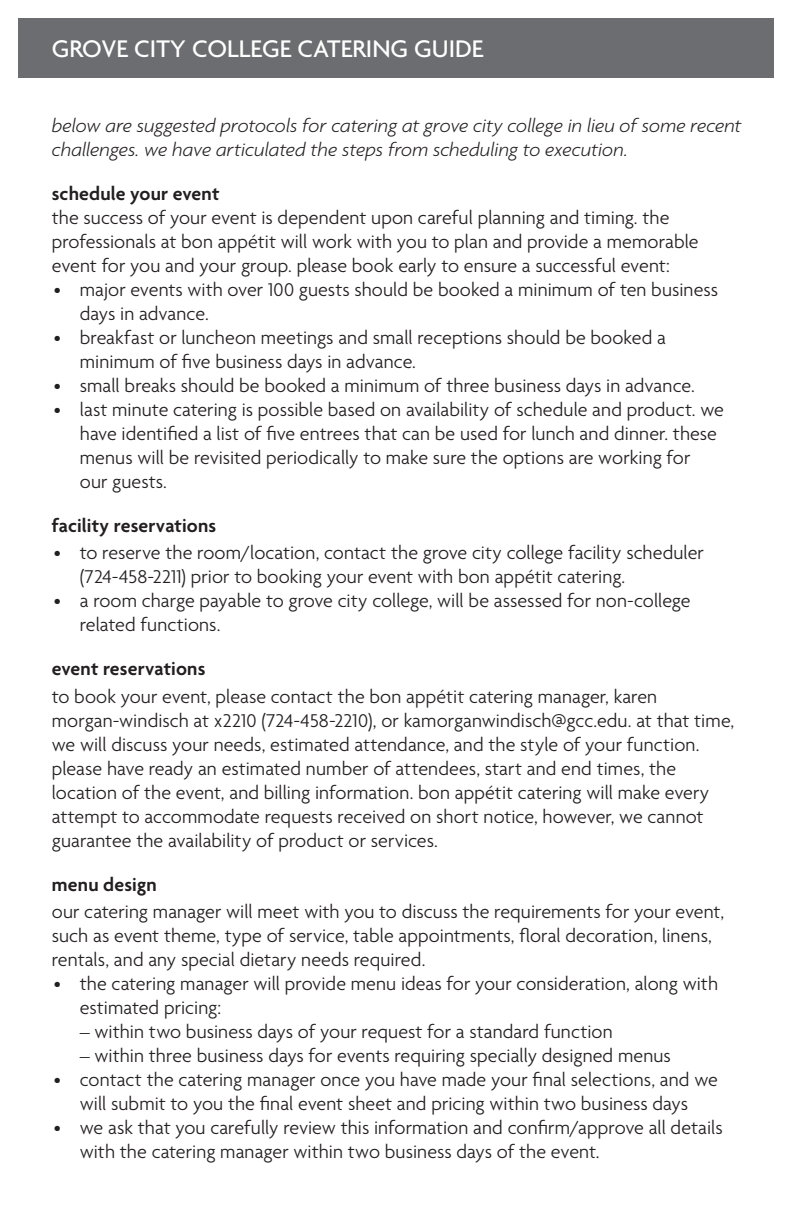
<style>
.page{position:relative;width:792px;height:1224px;background:#fff}
.page>*{position:absolute;margin:0;border:0;box-sizing:border-box;transform-origin:0 0}
.t1{font:500 26px "Agenda";color:#fff}
.BULLETS{font:300 20px/24px "Agenda";letter-spacing:.005em;color:#231f20}
.t2{font:italic 300 20px/24px "Agenda";color:#231f20}
.HEAD_1{font:600 20px "Agenda";letter-spacing:.005em;color:#231f20}
</style>
<div class="page">
<div style="left:18px;top:18px;width:756px;height:60px;background:#6c6d70"></div>
<p class="t1" style="left:52px;top:34px;width:433px">GROVE CITY COLLEGE CATERING GUIDE</p>
<p class="t2" style="left:52px;top:114px;width:691px">below are suggested protocols for catering at grove city college in lieu of some recent challenges. we have articulated the steps from scheduling to execution.</p>
<p class="HEAD_1" style="left:52px;top:183px;width:169px">schedule your event</p>
<p class="BULLETS" style="left:52px;top:207px;width:648px">the success of your event is dependent upon careful planning and timing. the professionals at bon appétit will work with you to plan and provide a memorable event for you and your group. please book early to ensure a successful event:</p>
<p class="BULLETS" style="left:80px;top:279px;width:640px;text-indent:-26px">• major events with over 100 guests should be booked a minimum of ten business days in advance.</p>
<p class="BULLETS" style="left:80px;top:327px;width:588px;text-indent:-26px">• breakfast or luncheon meetings and small receptions should be booked a minimum of five business days in advance.</p>
<p class="BULLETS" style="left:54px;top:375px;width:642px">• small breaks should be booked a minimum of three business days in advance.</p>
<p class="BULLETS" style="left:80px;top:399px;width:646px;text-indent:-26px">• last minute catering is possible based on availability of schedule and product. we have identified a list of five entrees that can be used for lunch and dinner. these menus will be revisited periodically to make sure the options are working for</p>
<p class="BULLETS" style="left:80px;top:471px;width:89px">our guests.</p>
<p class="HEAD_1" style="left:52px;top:515px;width:166px">facility reservations</p>
<p class="BULLETS" style="left:80px;top:542px;width:626px;text-indent:-26px">• to reserve the room/location, contact the grove city college facility scheduler (724-458-2211) prior to booking your event with bon appétit catering.</p>
<p class="BULLETS" style="left:80px;top:590px;width:612px;text-indent:-26px">• a room charge payable to grove city college, will be assessed for non-college related functions.</p>
<p class="HEAD_1" style="left:52px;top:658px;width:155px">event reservations</p>
<p class="BULLETS" style="left:52px;top:685px;width:607px">to book your event, please contact the bon appétit catering manager, karen</p>
<p class="BULLETS" style="left:52px;top:709px;width:684px">morgan-windisch at x2210 (724-458-2210), or kamorganwindisch@gcc.edu. at that time, we will discuss your needs, estimated attendance, and the style of your function. please have ready an estimated number of attendees, start and end times, the location of the event, and billing information. bon appétit catering will make every attempt to accommodate requests received on short notice, however, we cannot guarantee the availability of product or services.</p>
<p class="HEAD_1" style="left:52px;top:873px;width:106px">menu design</p>
<p class="BULLETS" style="left:52px;top:901px;width:674px">our catering manager will meet with you to discuss the requirements for your event, such as event theme, type of service, table appointments, floral decoration, linens, rentals, and any special dietary needs required.</p>
<p class="BULLETS" style="left:80px;top:973px;width:640px;text-indent:-26px">• the catering manager will provide menu ideas for your consideration, along with estimated pricing:</p>
<p class="BULLETS" style="left:80px;top:1021px;width:534px">– within two business days of your request for a standard function</p>
<p class="BULLETS" style="left:80px;top:1045px;width:593px">– within three business days for events requiring specially designed menus</p>
<p class="BULLETS" style="left:54px;top:1069px;width:666px;text-align:center">• contact the catering manager once you have made your final selections, and we will submit to you the final event sheet and pricing within two business days</p>
<p class="BULLETS" style="left:80px;top:1117px;width:644px;text-indent:-26px">• we ask that you carefully review this information and confirm/approve all details with the catering manager within two business days of the event.</p>
</div>
